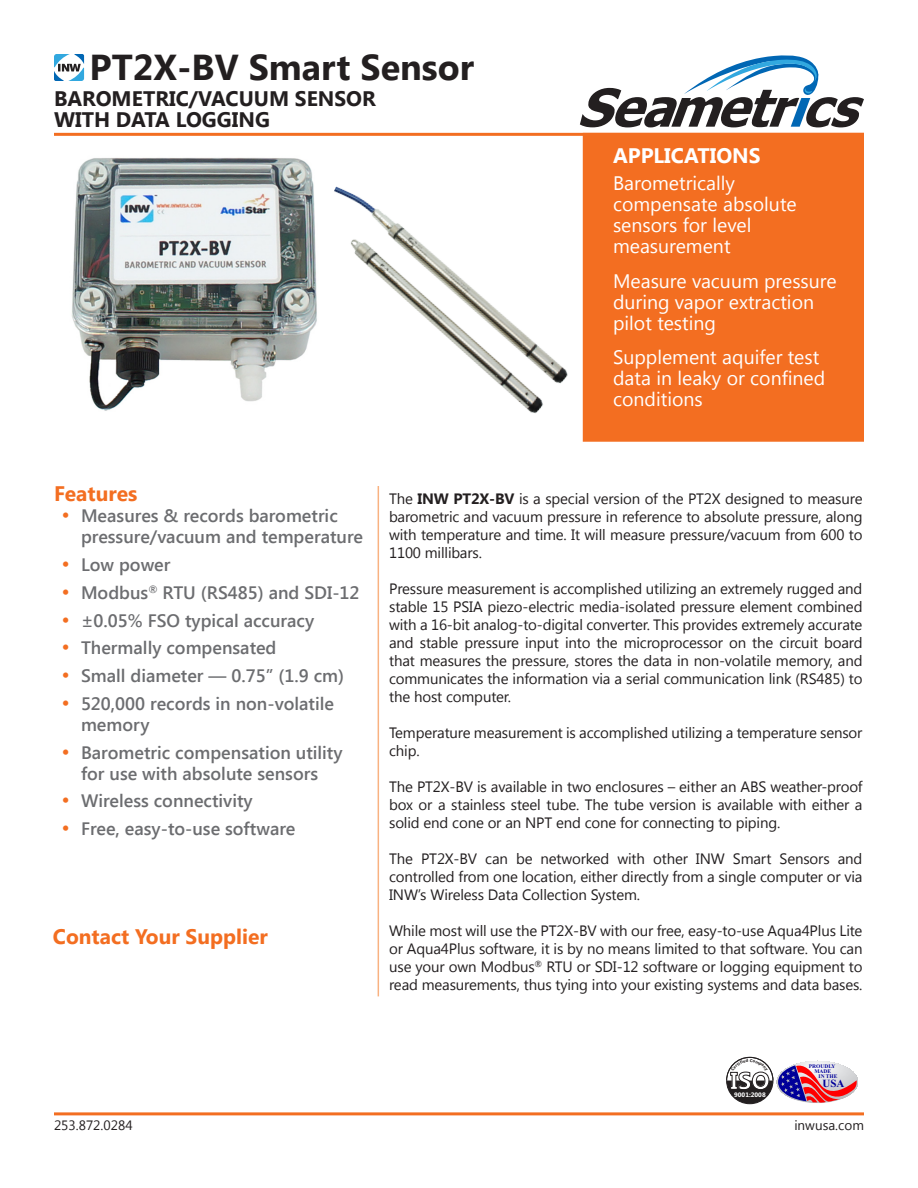
<style>
.page{position:relative;width:918px;height:1188px;background:#fff}
.page>*{position:absolute;margin:0;border:0;box-sizing:border-box;transform-origin:0 0}
.t1{font:700 36px "Segoe UI";color:#231f20}
.t2{font:700 24.3px "Segoe UI";color:#fff}
.t3{font:700 21px/21px "Segoe UI";color:#231f20}
.Heading_1{font:700 21px "Segoe UI";color:#f36e21}
.Features_Box_Title{font:700 21px "Segoe UI";color:#fff}
.Features_Box{font:19.5px/21px "Segoe UI";color:#fff}
.t4{font:600 18px/21px "Segoe UI";color:#6c6d70}
.Main_Text{font:15px/18px "Segoe UI";letter-spacing:-.01em;color:#231f20;text-align:justify}
.t5{font:13.5px "Segoe UI";color:#231f20}
.t6{font:700 10.95px "Times New Roman";color:#009}
.t7{font:700 6.45px "Segoe UI";color:#fff}
.t8{font:700 5.55px "Times New Roman";color:#009}
.s1{font-weight:400;font-size:21px;color:#f36e21}
.s2{font-weight:700}
</style>
<div class="page">
<hr style="left:378px;top:486px;width:1px;height:510px;background:#f9b281">
<svg style="left:580px;top:55px;width:284px;height:72px"></svg>
<hr style="left:54px;top:133px;width:810px;height:3px;background:#f36e21">
<div style="left:583px;top:133px;width:281px;height:309px;background:#f36e21;border:2px solid #f36e21"></div>
<hr style="left:54px;top:1112px;width:810px;height:3px;background:#f36e21">
<svg style="left:54px;top:54px;width:30px;height:27px"></svg>
<img style="left:72px;top:157px;width:240px;height:254px">
<img style="left:279px;top:173px;width:307px;height:262px">
<svg style="left:726px;top:1056px;width:132px;height:49px"></svg>
<h1 class="t1" style="left:90px;top:42px;width:386px">PT2X-BV Smart Sensor</h1>
<h3 class="t3" style="left:54px;top:87px;width:323px">BAROMETRIC/VACUUM SENSOR<br>WITH DATA LOGGING</h3>
<p class="Features_Box_Title" style="left:613px;top:140px;width:149px">APPLICATIONS</p>
<p class="Features_Box" style="left:613px;top:172px;width:185px">Barometrically compensate absolute sensors for level measurement</p>
<p class="Features_Box" style="left:613px;top:270px;width:225px">Measure vacuum pressure during vapor extraction pilot testing</p>
<p class="Features_Box" style="left:613px;top:346px;width:214px">Supplement aquifer test data in leaky or confined conditions</p>
<p class="Heading_1" style="left:54px;top:479px;width:85px">Features</p>
<p class="t4" style="left:81px;top:505px;width:284px;text-indent:-20px"><span class="s1">•</span> Measures &amp; records barometric pressure/vacuum and temperature</p>
<p class="t4" style="left:62px;top:553px;width:110px"><span class="s1">•</span> Low power</p>
<p class="t4" style="left:62px;top:581px;width:300px"><span class="s1">•</span> Modbus<sup>®</sup> RTU (RS485) and SDI-12</p>
<p class="t4" style="left:62px;top:609px;width:254px"><span class="s1">•</span> ±0.05% FSO typical accuracy</p>
<p class="t4" style="left:62px;top:637px;width:217px"><span class="s1">•</span> Thermally compensated</p>
<p class="t4" style="left:62px;top:664px;width:284px"><span class="s1">•</span> Small diameter — 0.75” (1.9 cm)</p>
<p class="t4" style="left:81px;top:692px;width:255px;text-indent:-20px"><span class="s1">•</span> 520,000 records in non-volatile memory</p>
<p class="t4" style="left:62px;top:741px;width:283px;text-align:center"><span class="s1">•</span> Barometric compensation utility for use with absolute sensors</p>
<p class="t4" style="left:62px;top:790px;width:193px"><span class="s1">•</span> Wireless connectivity</p>
<p class="t4" style="left:62px;top:817px;width:236px"><span class="s1">•</span> Free, easy-to-use software</p>
<p class="Heading_1" style="left:53px;top:922px;width:216px">Contact Your Supplier</p>
<p class="Main_Text" style="left:389px;top:489px;width:475px">The <span class="s2">INW PT2X-BV</span> is a special version of the PT2X designed to measure barometric and vacuum pressure in reference to absolute pressure, along with temperature and time. It will measure pressure/vacuum from 600 to 1100 millibars.</p>
<p class="Main_Text" style="left:389px;top:579px;width:475px">Pressure measurement is accomplished utilizing an extremely rugged and stable 15 PSIA piezo-electric media-isolated pressure element combined with a 16-bit analog-to-digital converter. This provides extremely accurate and stable pressure input into the microprocessor on the circuit board that measures the pressure, stores the data in non-volatile memory, and communicates the information via a serial communication link (RS485) to the host computer.</p>
<p class="Main_Text" style="left:389px;top:723px;width:475px">Temperature measurement is accomplished utilizing a temperature sensor chip.</p>
<p class="Main_Text" style="left:389px;top:777px;width:475px">The PT2X-BV is available in two enclosures – either an ABS weather-proof box or a stainless steel tube. The tube version is available with either a solid end cone or an NPT end cone for connecting to piping.</p>
<p class="Main_Text" style="left:389px;top:849px;width:475px">The PT2X-BV can be networked with other INW Smart Sensors and controlled from one location, either directly from a single computer or via INW’s Wireless Data Collection System.</p>
<p class="Main_Text" style="left:389px;top:921px;width:475px">While most will use the PT2X-BV with our free, easy-to-use Aqua4Plus Lite or Aqua4Plus software, it is by no means limited to that software. You can use your own Modbus<sup>®</sup> RTU or SDI-12 software or logging equipment to read measurements, thus tying into your existing systems and data bases.</p>
<h2 class="t2" style="left:730px;top:1063px;width:41px">ISO</h2>
<p class="t7" style="left:734px;top:1090px;width:33px">9001:2008</p>
<p class="t8" style="left:809px;top:1063px;width:28px">PROUDLY</p>
<p class="t8" style="left:814px;top:1068px;width:18px">MADE</p>
<p class="t8" style="left:819px;top:1073px;width:20px">IN THE</p>
<p class="t6" style="left:823px;top:1076px;width:23px">USA</p>
<p class="t5" style="left:54px;top:1116px;width:80px">253.872.0284</p>
<p class="t5" style="left:794px;top:1116px;width:71px">inwusa.com</p>
</div>
